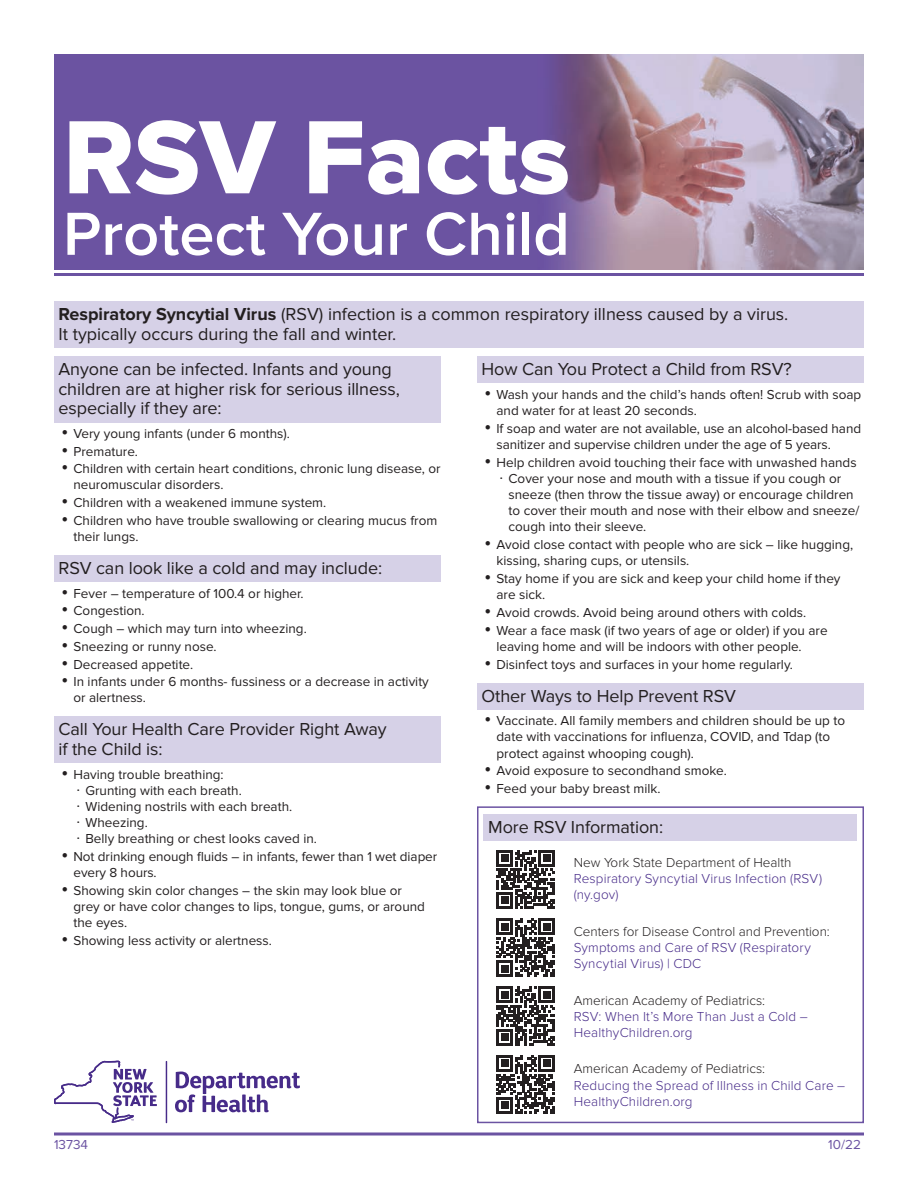
<style>
.page{position:relative;width:918px;height:1188px;background:#fff}
.page>*{position:absolute;margin:0;border:0;box-sizing:border-box;transform-origin:0 0}
.t1{font:108px "Proxima Nova Extrabld";color:#fff}
.t2{font:600 63px "Proxima Nova";color:#fff}
.head{font:18px/19.5px "Proxima Nova";letter-spacing:-.005em;color:#231f20}
.t3{font:13.5px/16.2px "Proxima Nova";color:#231f20}
.text{font:300 13.5px/16.2px "Proxima Nova";letter-spacing:.005em;color:#472b89}
.text-2{font:13.5px "Proxima Nova";color:#6b53a2}
.s1{font-weight:700}
.s2{color:#231f20}
</style>
<div class="page">
<svg style="left:54px;top:1132px;width:810px;height:4px;background:#8f7db9"></svg>
<img style="left:55px;top:55px;width:808px;height:214px">
<div style="left:477px;top:806px;width:387px;height:317px;border:2px solid #6b53a2"></div>
<hr style="left:54px;top:273px;width:810px;height:3px;background:#6b53a2">
<div style="left:54px;top:302px;width:810px;height:46px;background:#d6d1e7"></div>
<svg style="left:175px;top:1072px;width:125px;height:40px"></svg>
<hr style="left:166px;top:1061px;width:1px;height:62px;background:#472b89">
<svg style="left:54px;top:1061px;width:103px;height:62px"></svg>
<div style="left:54px;top:356px;width:387px;height:66px;background:#d6d1e7"></div>
<div style="left:54px;top:555px;width:387px;height:27px;background:#d6d1e7"></div>
<div style="left:54px;top:717px;width:387px;height:46px;background:#d6d1e7"></div>
<div style="left:477px;top:356px;width:387px;height:27px;background:#d6d1e7"></div>
<div style="left:477px;top:683px;width:387px;height:27px;background:#d6d1e7"></div>
<div style="left:484px;top:814px;width:373px;height:27px;background:#d6d1e7"></div>
<svg style="left:496px;top:918px;width:59px;height:59px"></svg>
<hr style="left:496px;top:974px;width:17px;height:3px;background:#231f20">
<div style="left:501px;top:965px;width:7px;height:7px;background:#231f20"></div>
<svg style="left:496px;top:987px;width:59px;height:58px"></svg>
<div style="left:501px;top:1034px;width:7px;height:7px;background:#231f20"></div>
<svg style="left:496px;top:850px;width:59px;height:58px"></svg>
<div style="left:501px;top:897px;width:7px;height:7px;background:#231f20"></div>
<svg style="left:496px;top:1055px;width:59px;height:59px"></svg>
<hr style="left:496px;top:1111px;width:17px;height:3px;background:#231f20">
<div style="left:501px;top:1102px;width:7px;height:7px;background:#231f20"></div>
<p class="t1" style="left:63px;top:108px;width:509px">RSV Facts</p>
<p class="t2" style="left:63px;top:198px;width:508px">Protect Your Child</p>
<p class="head" style="left:58px;top:305px;width:731px"><span class="s1">Respiratory Syncytial Virus</span> (RSV) infection is a common respiratory illness caused by a virus.<br>It typically occurs during the fall and winter.</p>
<p class="head" style="left:58px;top:360px;width:343px">Anyone can be infected. Infants and young children are at higher risk for serious illness, especially if they are:</p>
<p class="t3" style="left:62px;top:425px;width:230px">• Very young infants (under 6 months).</p>
<p class="t3" style="left:62px;top:443px;width:78px">• Premature.</p>
<p class="t3" style="left:74px;top:461px;width:369px;text-indent:-12px">• Children with certain heart conditions, chronic lung disease, or neuromuscular disorders.</p>
<p class="t3" style="left:62px;top:495px;width:266px">• Children with a weakened immune system.</p>
<p class="t3" style="left:74px;top:512px;width:365px;text-indent:-12px">• Children who have trouble swallowing or clearing mucus from their lungs.</p>
<p class="head" style="left:58px;top:559px;width:325px">RSV can look like a cold and may include:</p>
<p class="t3" style="left:62px;top:585px;width:244px">• Fever – temperature of 100.4 or higher.</p>
<p class="t3" style="left:62px;top:603px;width:85px">• Congestion.</p>
<p class="t3" style="left:62px;top:621px;width:247px">• Cough – which may turn into wheezing.</p>
<p class="t3" style="left:62px;top:638px;width:157px">• Sneezing or runny nose.</p>
<p class="t3" style="left:62px;top:656px;width:133px">• Decreased appetite.</p>
<p class="t3" style="left:74px;top:674px;width:357px;text-indent:-12px">• In infants under 6 months- fussiness or a decrease in activity or alertness.</p>
<p class="head" style="left:58px;top:720px;width:330px">Call Your Health Care Provider Right Away if the Child is:</p>
<p class="t3" style="left:62px;top:766px;width:164px">• Having trouble breathing:</p>
<p class="t3" style="left:76px;top:782px;width:167px">⋅ Grunting with each breath.</p>
<p class="t3" style="left:76px;top:799px;width:217px">⋅ Widening nostrils with each breath.</p>
<p class="t3" style="left:76px;top:815px;width:73px">⋅ Wheezing.</p>
<p class="t3" style="left:76px;top:831px;width:242px">⋅ Belly breathing or chest looks caved in.</p>
<p class="t3" style="left:74px;top:849px;width:365px;text-indent:-12px">• Not drinking enough fluids – in infants, fewer than 1 wet diaper every 8 hours.</p>
<p class="t3" style="left:74px;top:883px;width:353px;text-indent:-12px">• Showing skin color changes – the skin may look blue or grey or have color changes to lips, tongue, gums, or around the eyes.</p>
<p class="t3" style="left:62px;top:933px;width:212px">• Showing less activity or alertness.</p>
<p class="head" style="left:482px;top:360px;width:312px">How Can You Protect a Child from RSV?</p>
<p class="t3" style="left:496px;top:386px;width:366px;text-indent:-12px">• Wash your hands and the child’s hands often! Scrub with soap and water for at least 20 seconds.</p>
<p class="t3" style="left:496px;top:420px;width:366px;text-indent:-12px">• If soap and water are not available, use an alcohol-based hand sanitizer and supervise children under the age of 5 years.</p>
<p class="t3" style="left:484px;top:454px;width:374px">• Help children avoid touching their face with unwashed hands</p>
<p class="t3" style="left:508px;top:470px;width:353px;text-indent:-9px">⋅ Cover your nose and mouth with a tissue if you cough or sneeze (then throw the tissue away) or encourage children to cover their mouth and nose with their elbow and sneeze/ cough into their sleeve.</p>
<p class="t3" style="left:496px;top:537px;width:358px;text-indent:-12px">• Avoid close contact with people who are sick – like hugging, kissing, sharing cups, or utensils.</p>
<p class="t3" style="left:496px;top:571px;width:346px;text-indent:-12px">• Stay home if you are sick and keep your child home if they are sick.</p>
<p class="t3" style="left:484px;top:605px;width:323px">• Avoid crowds. Avoid being around others with colds.</p>
<p class="t3" style="left:496px;top:622px;width:333px;text-indent:-12px">• Wear a face mask (if two years of age or older) if you are leaving home and will be indoors with other people.</p>
<p class="t3" style="left:484px;top:656px;width:310px">• Disinfect toys and surfaces in your home regularly.</p>
<p class="head" style="left:482px;top:686px;width:256px">Other Ways to Help Prevent RSV</p>
<p class="t3" style="left:496px;top:713px;width:350px;text-indent:-12px">• Vaccinate. All family members and children should be up to date with vaccinations for influenza, COVID, and Tdap (to protect against whooping cough).</p>
<p class="t3" style="left:484px;top:763px;width:244px">• Avoid exposure to secondhand smoke.</p>
<p class="t3" style="left:484px;top:781px;width:178px">• Feed your baby breast milk.</p>
<p class="head" style="left:488px;top:817px;width:177px">More RSV Information:</p>
<p class="text" style="left:574px;top:854px;width:250px"><span class="s2">New York State Department of Health<br></span>Respiratory Syncytial Virus Infection (RSV) (ny.gov)</p>
<p class="text" style="left:574px;top:923px;width:258px"><span class="s2">Centers for Disease Control and Prevention:<br></span>Symptoms and Care of RSV (Respiratory<br>Syncytial Virus) | CDC</p>
<p class="text" style="left:574px;top:992px;width:236px"><span class="s2">American Academy of Pediatrics:<br></span>RSV: When It’s More Than Just a Cold –<br>HealthyChildren.org</p>
<p class="text" style="left:574px;top:1061px;width:273px"><span class="s2">American Academy of Pediatrics:<br></span>Reducing the Spread of Illness in Child Care –<br>HealthyChildren.org</p>
<p class="text-2" style="left:54px;top:1137px;width:36px">13734</p>
<p class="text-2" style="left:828px;top:1137px;width:34px">10/22</p>
</div>
